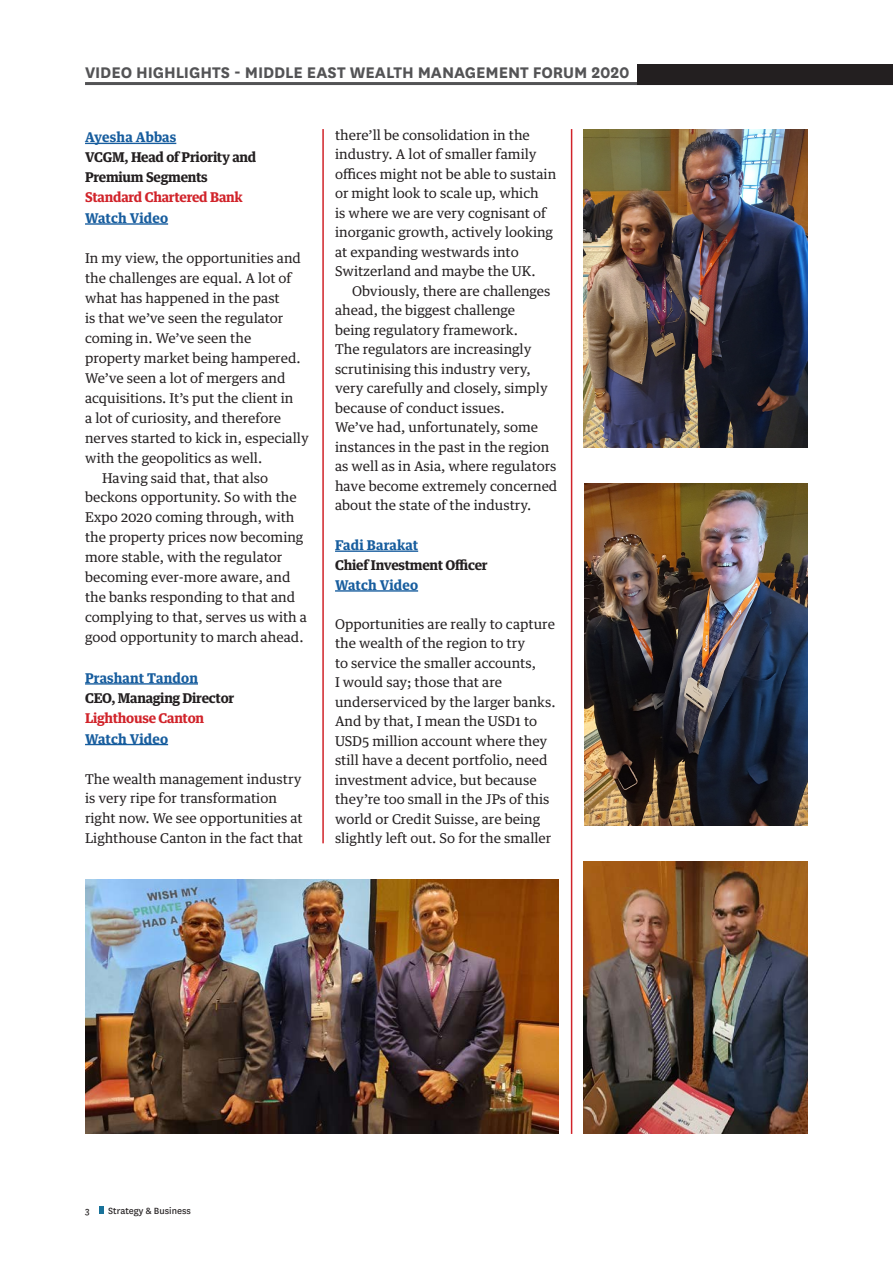
<style>
.page{position:relative;width:893px;height:1263px;background:#fff}
.page>*{position:absolute;margin:0;border:0;box-sizing:border-box;transform-origin:0 0}
.t1{font:700 18px "National";letter-spacing:-.005em;color:#535355}
.t2{font:13.5px/19.5px "Guardian Text Egyp";color:#231f20}
.t3{font:700 13.5px/20px "Guardian Text Egyp";letter-spacing:-.02em;color:#231f20}
.t4{font:700 13.5px "Guardian Text Egyp";letter-spacing:.01em;color:#175d9e}
.t5{font:700 13.5px "Guardian Text Egyp";letter-spacing:-.02em;color:#d1232a}
.t6{font:10.5px "National";color:#231f20}
</style>
<div class="page">
<hr style="left:85px;top:143px;width:91px;height:1px;background:#175d9e">
<hr style="left:85px;top:223px;width:83px;height:2px;background:#175d9e">
<hr style="left:85px;top:683px;width:113px;height:2px;background:#175d9e">
<hr style="left:85px;top:744px;width:83px;height:1px;background:#175d9e">
<hr style="left:571px;top:129px;width:1px;height:1005px;background:#d1232a">
<hr style="left:322px;top:129px;width:2px;height:714px;background:#d1232a">
<hr style="left:335px;top:550px;width:83px;height:2px;background:#175d9e">
<hr style="left:335px;top:590px;width:83px;height:2px;background:#175d9e">
<img style="left:584px;top:483px;width:224px;height:342px">
<img style="left:584px;top:129px;width:223px;height:318px">
<img style="left:584px;top:861px;width:223px;height:273px">
<img style="left:85px;top:879px;width:473px;height:255px">
<svg style="left:99px;top:1206px;width:5px;height:7px"></svg>
<hr style="left:85px;top:82px;width:808px;height:3px;background:#535355">
<div style="left:638px;top:65px;width:255px;height:20px;background:#231f20"></div>
<h1 class="t1" style="left:85px;top:59px;width:546px">VIDEO HIGHLIGHTS - MIDDLE EAST WEALTH MANAGEMENT FORUM 2020</h1>
<p class="t4" style="left:85px;top:126px;width:93px">Ayesha Abbas</p>
<p class="t3" style="left:85px;top:146px;width:173px">VCGM, Head of Priority and<br>Premium Segments</p>
<p class="t5" style="left:85px;top:186px;width:159px">Standard Chartered Bank</p>
<p class="t4" style="left:85px;top:207px;width:85px">Watch Video</p>
<p class="t2" style="left:85px;top:247px;width:225px;line-height:20px">In my view, the opportunities and the challenges are equal. A lot of what has happened in the past<br>is that we’ve seen the regulator coming in. We’ve seen the property market being hampered.<br>We’ve seen a lot of mergers and acquisitions. It’s put the client in<br>a lot of curiosity, and therefore nerves started to kick in, especially with the geopolitics as well.</p>
<p class="t2" style="left:85px;top:466px;width:224px;line-height:20px;text-indent:17px">Having said that, that also beckons opportunity. So with the<br>Expo 2020 coming through, with the property prices now becoming more stable, with the regulator becoming ever-more aware, and the banks responding to that and complying to that, serves us with a good opportunity to march ahead.</p>
<p class="t4" style="left:85px;top:667px;width:114px">Prashant Tandon</p>
<p class="t3" style="left:85px;top:687px;width:151px">CEO, Managing Director</p>
<p class="t5" style="left:85px;top:707px;width:121px">Lighthouse Canton</p>
<p class="t4" style="left:85px;top:727px;width:85px">Watch Video</p>
<p class="t2" style="left:85px;top:767px;width:220px;line-height:20px">The wealth management industry is very ripe for transformation right now. We see opportunities at Lighthouse Canton in the fact that</p>
<p class="t2" style="left:335px;top:124px;width:223px">there’ll be consolidation in the industry. A lot of smaller family offices might not be able to sustain or might look to scale up, which<br>is where we are very cognisant of inorganic growth, actively looking at expanding westwards into<br>Switzerland and maybe the UK.</p>
<p class="t2" style="left:335px;top:280px;width:224px;text-indent:17px">Obviously, there are challenges ahead, the biggest challenge<br>being regulatory framework.<br>The regulators are increasingly scrutinising this industry very, very carefully and closely, simply because of conduct issues.<br>We’ve had, unfortunately, some instances in the past in the region as well as in Asia, where regulators have become extremely concerned about the state of the industry.</p>
<p class="t4" style="left:335px;top:534px;width:85px">Fadi Barakat</p>
<p class="t3" style="left:335px;top:553px;width:154px">Chief Investment Officer</p>
<p class="t4" style="left:335px;top:574px;width:85px">Watch Video</p>
<p class="t2" style="left:335px;top:613px;width:222px">Opportunities are really to capture the wealth of the region to try<br>to service the smaller accounts,<br>I would say; those that are underserviced by the larger banks.<br>And by that, I mean the USD1 to<br>USD5 million account where they still have a decent portfolio, need investment advice, but because they’re too small in the JPs of this world or Credit Suisse, are being slightly left out. So for the smaller</p>
<p class="t6" style="left:85px;top:1203px;width:6px">3</p>
<p class="t6" style="left:108px;top:1203px;width:84px">Strategy &amp; Business</p>
</div>
